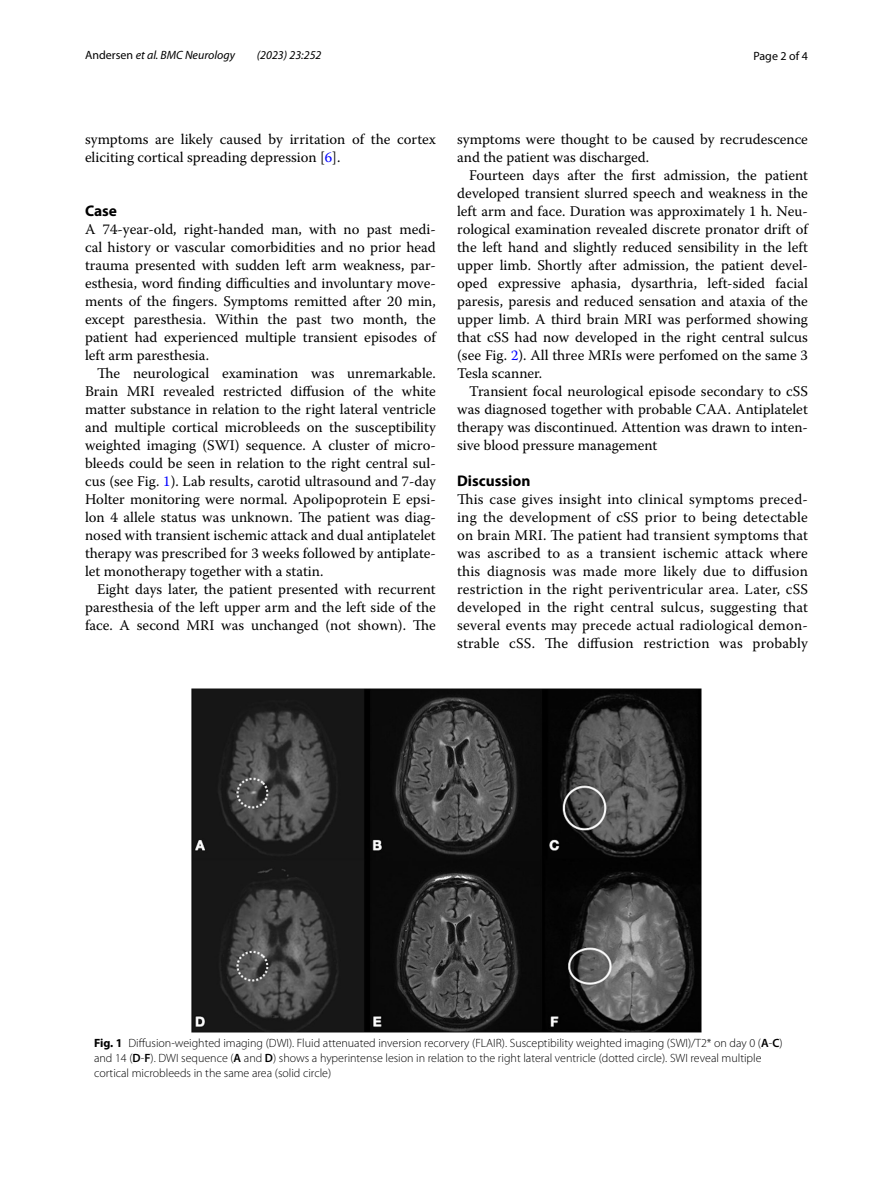
<style>
.page{position:relative;width:893px;height:1187px;background:#fff}
.page>*{position:absolute;margin:0;border:0;box-sizing:border-box;transform-origin:0 0}
.t1{font:700 15.45px "Myriad Pro";color:#000}
.t2{font:14.7px/18px "Warnock Pro";color:#000;text-align:justify}
.t3{font:300 12px/15px "Myriad Pro";color:#000}
.t4{font:italic 12px "Myriad Pro";color:#000}
.t5{font:12px "Myriad Pro";color:#000}
.s1{font-style:normal}
.s2{color:#00f}
.s3{font-weight:700}
.s4{font-weight:600}
</style>
<div class="page">
<img style="left:191px;top:688px;width:511px;height:343px">
<p class="t4" style="left:85px;top:48px;width:151px"><span class="s1">Andersen</span> et al. BMC Neurology</p>
<p class="t4" style="left:257px;top:48px;width:66px">(2023) 23:252</p>
<p class="t5" style="left:753px;top:48px;width:56px">Page 2 of 4</p>
<p class="t2" style="left:85px;top:130px;width:352px">symptoms are likely caused by irritation of the cortex eliciting cortical spreading depression [<span class="s2">6</span>].</p>
<p class="t1" style="left:85px;top:200px;width:34px">Case</p>
<p class="t2" style="left:85px;top:220px;width:352px">A 74-year-old, right-handed man, with no past medi&shy;cal history or vascular comorbidities and no prior head trauma presented with sudden left arm weakness, par&shy;esthesia, word finding difficulties and involuntary move&shy;ments of the fingers. Symptoms remitted after 20 min, except paresthesia. Within the past two month, the patient had experienced multiple transient episodes of left arm paresthesia.</p>
<p class="t2" style="left:85px;top:364px;width:352px;text-indent:12px">The neurological examination was unremarkable.<br>Brain MRI revealed restricted diffusion of the white matter substance in relation to the right lateral ventricle and multiple cortical microbleeds on the susceptibility weighted imaging (SWI) sequence. A cluster of micro&shy;bleeds could be seen in relation to the right central sul&shy;cus (see Fig. <span class="s2">1</span>). Lab results, carotid ultrasound and 7-day Holter monitoring were normal. Apolipoprotein E epsi&shy;lon 4 allele status was unknown. The patient was diag&shy;nosed with transient ischemic attack and dual antiplatelet therapy was prescribed for 3 weeks followed by antiplate&shy;let monotherapy together with a statin.</p>
<p class="t2" style="left:85px;top:580px;width:352px;text-indent:12px">Eight days later, the patient presented with recurrent paresthesia of the left upper arm and the left side of the face. A second MRI was unchanged (not shown). The</p>
<p class="t2" style="left:457px;top:130px;width:352px">symptoms were thought to be caused by recrudescence and the patient was discharged.</p>
<p class="t2" style="left:457px;top:166px;width:352px;text-indent:12px">Fourteen days after the first admission, the patient developed transient slurred speech and weakness in the left arm and face. Duration was approximately 1 h. Neu&shy;rological examination revealed discrete pronator drift of the left hand and slightly reduced sensibility in the left upper limb. Shortly after admission, the patient devel&shy;oped expressive aphasia, dysarthria, left-sided facial paresis, paresis and reduced sensation and ataxia of the upper limb. A third brain MRI was performed showing that cSS had now developed in the right central sulcus (see Fig. <span class="s2">2</span>). All three MRIs were perfomed on the same 3<br>Tesla scanner.</p>
<p class="t2" style="left:457px;top:382px;width:352px;text-indent:12px">Transient focal neurological episode secondary to cSS was diagnosed together with probable CAA. Antiplatelet therapy was discontinued. Attention was drawn to inten&shy;sive blood pressure management</p>
<p class="t1" style="left:457px;top:470px;width:75px">Discussion</p>
<p class="t2" style="left:457px;top:490px;width:352px">This case gives insight into clinical symptoms preced&shy;ing the development of cSS prior to being detectable on brain MRI. The patient had transient symptoms that was ascribed to as a transient ischemic attack where this diagnosis was made more likely due to diffusion restriction in the right periventricular area. Later, cSS developed in the right central sulcus, suggesting that several events may precede actual radiological demon&shy;strable cSS. The diffusion restriction was probably</p>
<p class="t3" style="left:94px;top:1035px;width:690px"><span class="s3">Fig. 1</span> Diffusion-weighted imaging (DWI). Fluid attenuated inversion recorvery (FLAIR). Susceptibility weighted imaging (SWI)/T2* on day 0 (<span class="s4">A</span>-<span class="s4">C</span>) and 14 (<span class="s4">D</span>-<span class="s4">F</span>). DWI sequence (<span class="s4">A</span> and <span class="s4">D</span>) shows a hyperintense lesion in relation to the right lateral ventricle (dotted circle). SWI reveal multiple cortical microbleeds in the same area (solid circle)</p>
</div>
